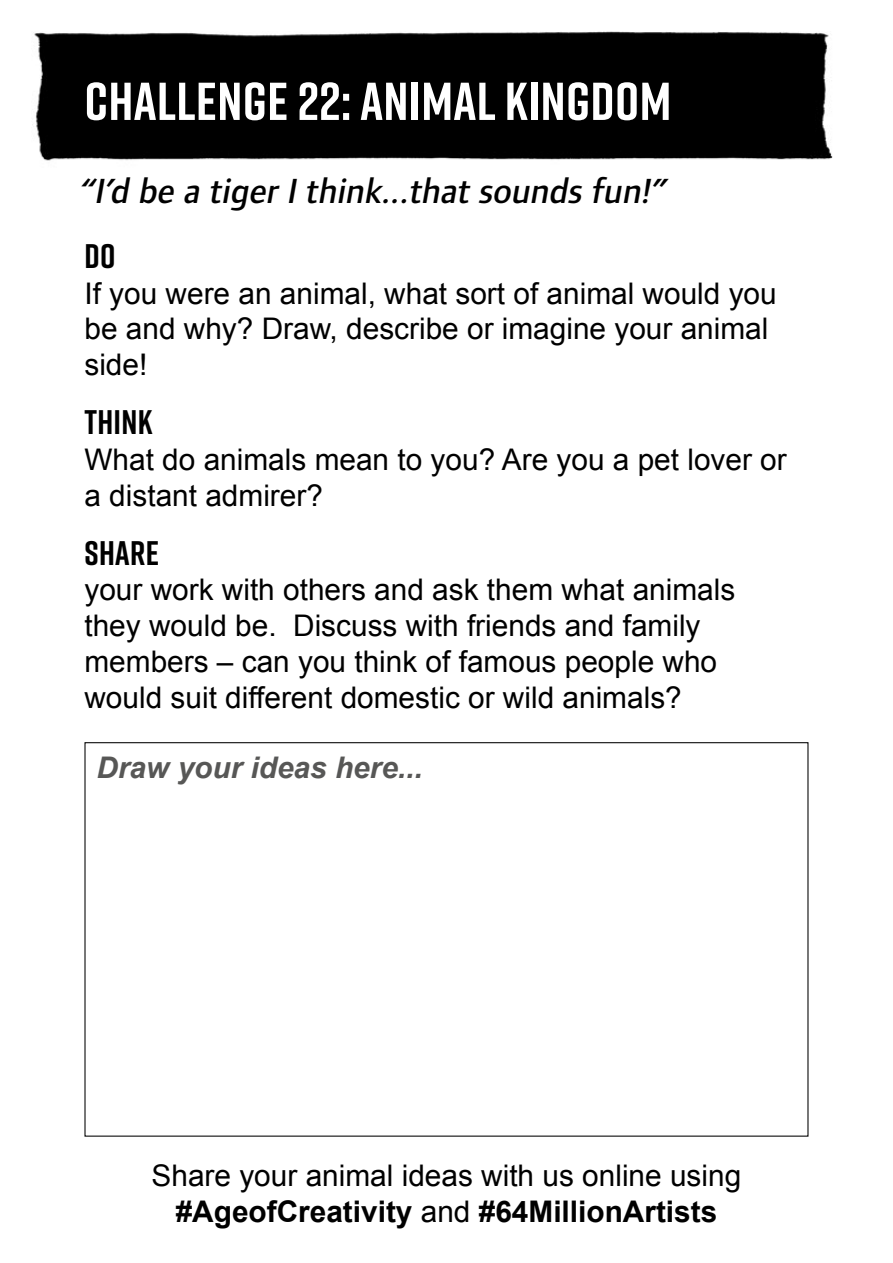
<style>
.page{position:relative;width:893px;height:1263px;background:#fff}
.page>*{position:absolute;margin:0;border:0;box-sizing:border-box;transform-origin:0 0}
.t1{font:700 53.25px "Rift";letter-spacing:.01em;color:#fff}
.t2{font:italic 500 36.15px "Foundry Form Sans";color:#000}
.t3{font:700 34.05px "Rift";letter-spacing:.01em;color:#000}
.t4{font:29.85px/35.7px "Arial";color:#000}
.t5{font:italic 700 29.85px "Arial";color:#575756}
.s1{font-weight:700}
</style>
<div class="page">
<img style="left:32px;top:31px;width:801px;height:130px">
<p class="t1" style="left:84px;top:63px;width:588px">CHALLENGE 22: ANIMAL KINGDOM</p>
<p class="t2" style="left:78px;top:171px;width:596px">“I’d be a tigerIthink...thatsounds fun!”</p>
<p class="t3" style="left:84px;top:232px;width:33px">DO</p>
<p class="t4" style="left:84px;top:276px;width:694px">If you were an animal, what sort of animal would you be and why? Draw, describe or imagine your animal side!</p>
<p class="t3" style="left:84px;top:398px;width:70px">THINK</p>
<p class="t4" style="left:84px;top:442px;width:704px">What do animals mean to you? Are you a pet lover or a distant admirer?</p>
<p class="t3" style="left:84px;top:528px;width:76px">SHARE</p>
<p class="t4" style="left:84px;top:572px;width:652px">your work with others and ask them what animals they would be. Discuss with friends and family members – can you think of famous people who would suit different domestic or wild animals?</p>
<p class="t5" style="left:97px;top:748px;width:328px">Draw your ideas here...</p>
<p class="t4" style="left:152px;top:1158px;width:591px;text-align:center">Share your animal ideas with us online using <span class="s1">#AgeofCreativity</span> and <span class="s1">#64MillionArtists</span></p>
</div>
